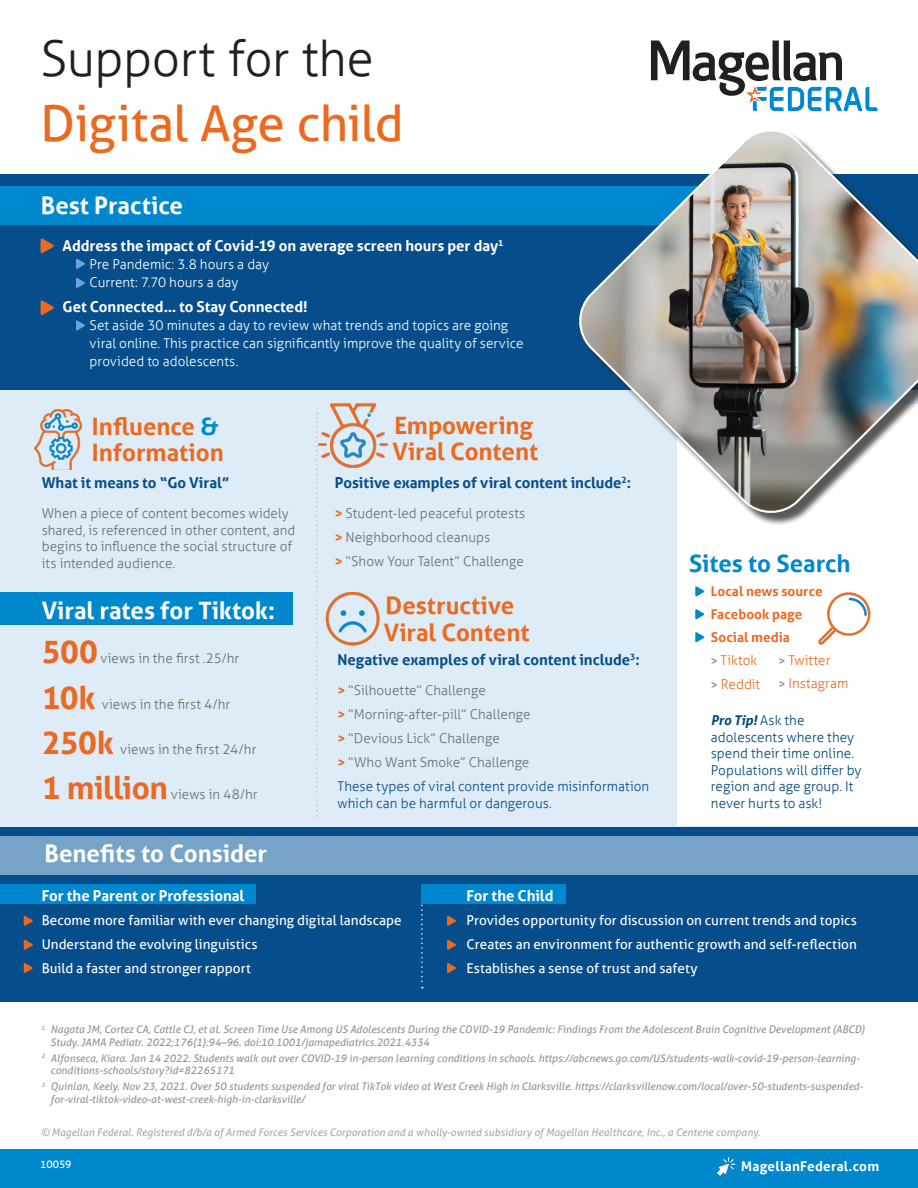
<style>
.page{position:relative;width:918px;height:1188px;background:#fff}
.page>*{position:absolute;margin:0;border:0;box-sizing:border-box;transform-origin:0 0}
.t1{font:49.5px/64.5px "Aller";letter-spacing:-.01em;color:#ec6a20}
.t2{font:700 31.5px "Aller";letter-spacing:-.015em;color:#eb6923}
.Page_Headers{font:700 24px "Aller";color:#ec6a20}
.Page_Headers-2{font:700 24px "Aller";letter-spacing:-.005em;color:#fff}
.Page_Headers-3{font:700 24px "Aller";letter-spacing:-.005em;color:#0088ce}
.t3{font:700 15px "Aller";letter-spacing:-.005em;color:#fff}
.t4{font:700 15px "Aller";letter-spacing:-.005em;color:#064e8b}
.t5{font:300 13.5px/16.5px "Aller";color:#6c6d70}
.t6{font:13.5px "Aller";color:#fff}
.t7{font:300 13.5px/18px "Aller";color:#fff}
.Page_Headers-4{font:300 13.5px/16.5px "Aller";color:#00497b}
.t8{font:300 13.5px/16.5px "Aller";color:#064e8b}
.Page_Headers-5{font:700 13.5px "Aller";letter-spacing:.005em;color:#eb6923}
.Page_Headers-6{font:300 13.5px "Aller";letter-spacing:.005em;color:#eb6923}
.Copyright{font:700 13.5px "Aller";letter-spacing:.02em;color:#fff}
.Copyright-2{font:italic 10.5px/12.6px "Aller";color:#939598}
.t9{font:10.5px "Aller";color:#fff}
.s1{font-weight:300;color:#231f20}
.s2{color:#0088ce}
.s3{font-weight:700;color:#ec6a20}
.s4{font-weight:700;font-size:12px;color:#989fa7}
.s5{font-weight:700;font-style:italic}
</style>
<div class="page">
<div style="left:0;top:385px;width:918px;height:458px;background:#deecf7"></div>
<div style="left:0;top:175px;width:918px;height:215px;background:#064e8b"></div>
<div style="left:0;top:186px;width:777px;height:39px;background:#0088cf"></div>
<div style="left:0;top:593px;width:292px;height:32px;background:#0088cf"></div>
<div style="left:0;top:827px;width:918px;height:174px;background:#064e8b"></div>
<div style="left:0;top:885px;width:255px;height:19px;background:#0088cf"></div>
<div style="left:0;top:836px;width:918px;height:39px;background:#77a3c7"></div>
<svg style="left:421px;top:904px;width:2px;height:84px"></svg>
<svg style="left:651px;top:40px;width:227px;height:71px"></svg>
<div style="left:421px;top:885px;width:144px;height:19px;background:#0088cf"></div>
<svg style="left:41px;top:238px;width:13px;height:16px"></svg>
<svg style="left:76px;top:259px;width:9px;height:10px"></svg>
<svg style="left:76px;top:320px;width:9px;height:11px"></svg>
<svg style="left:76px;top:278px;width:9px;height:10px"></svg>
<svg style="left:24px;top:916px;width:9px;height:10px"></svg>
<svg style="left:447px;top:916px;width:9px;height:10px"></svg>
<svg style="left:24px;top:940px;width:9px;height:10px"></svg>
<svg style="left:447px;top:940px;width:9px;height:10px"></svg>
<svg style="left:24px;top:963px;width:9px;height:10px"></svg>
<svg style="left:447px;top:963px;width:9px;height:10px"></svg>
<svg style="left:41px;top:300px;width:13px;height:15px"></svg>
<div style="left:0;top:1149px;width:918px;height:39px;background:#0088ce"></div>
<svg style="left:316px;top:413px;width:2px;height:404px"></svg>
<svg style="left:717px;top:1157px;width:18px;height:19px"></svg>
<img style="left:319px;top:404px;width:68px;height:64px">
<div style="left:677px;top:404px;width:241px;height:422px;background:#fff"></div>
<img style="left:35px;top:409px;width:47px;height:61px">
<img style="left:574px;top:131px;width:344px;height:388px">
<svg style="left:695px;top:586px;width:9px;height:11px"></svg>
<svg style="left:695px;top:609px;width:9px;height:11px"></svg>
<svg style="left:695px;top:632px;width:9px;height:11px"></svg>
<img style="left:325px;top:591px;width:55px;height:55px">
<img style="left:818px;top:592px;width:53px;height:53px">
<p class="t1" style="left:41px;top:27px;width:365px"><span class="s1">Support for the<br></span>Digital Age child</p>
<p class="Page_Headers-2" style="left:41px;top:191px;width:144px">Best Practice</p>
<p class="t3" style="left:63px;top:237px;width:442px">Address the impact of Covid-19 on average screen hours per day<sup>1</sup></p>
<p class="t7" style="left:90px;top:255px;width:181px">Pre Pandemic: 3.8 hours a day<br>Current: 7.70 hours a day</p>
<p class="t3" style="left:63px;top:297px;width:247px">Get Connected… to Stay Connected!</p>
<p class="t7" style="left:90px;top:316px;width:436px">Set aside 30 minutes a day to review what trends and topics are going viral online. This practice can significantly improve the quality of service provided to adolescents.</p>
<p class="Page_Headers" style="left:92px;top:411px;width:128px">Influence <span class="s2">&amp;</span></p>
<p class="Page_Headers" style="left:92px;top:438px;width:133px">Information</p>
<p class="t4" style="left:42px;top:474px;width:189px">What it means to “Go Viral”</p>
<p class="t5" style="left:42px;top:505px;width:255px">When a piece of content becomes widely shared, is referenced in other content, and begins to influence the social structure of its intended audience.</p>
<p class="Page_Headers-2" style="left:42px;top:596px;width:235px">Viral rates for Tiktok:</p>
<p class="t2" style="left:42px;top:633px;width:58px">500</p>
<p class="t5" style="left:101px;top:650px;width:140px">views in the first .25/hr</p>
<p class="t2" style="left:42px;top:678px;width:55px">10k</p>
<p class="t5" style="left:102px;top:696px;width:130px">views in the first 4/hr</p>
<p class="t2" style="left:42px;top:723px;width:74px">250k</p>
<p class="t5" style="left:120px;top:741px;width:138px">views in the first 24/hr</p>
<p class="t2" style="left:42px;top:769px;width:128px">1 million</p>
<p class="t5" style="left:171px;top:786px;width:88px">views in 48/hr</p>
<p class="Page_Headers-2" style="left:44px;top:839px;width:224px">Benefits to Consider</p>
<p class="Page_Headers" style="left:394px;top:410px;width:140px">Empowering</p>
<p class="Page_Headers" style="left:392px;top:437px;width:147px">Viral Content</p>
<p class="t4" style="left:335px;top:474px;width:298px">Positive examples of viral content include<sup>2</sup>:</p>
<p class="t5" style="left:335px;top:505px;width:192px"><span class="s3">&gt;</span> Student-led peaceful protests</p>
<p class="t5" style="left:335px;top:529px;width:157px"><span class="s3">&gt;</span> Neighborhood cleanups</p>
<p class="t5" style="left:335px;top:553px;width:190px"><span class="s3">&gt;</span> “Show Your Talent” Challenge</p>
<p class="Page_Headers" style="left:386px;top:591px;width:130px">Destructive</p>
<p class="Page_Headers" style="left:384px;top:617px;width:147px">Viral Content</p>
<p class="t4" style="left:337px;top:650px;width:304px">Negative examples of viral content include<sup>3</sup>:</p>
<p class="t5" style="left:337px;top:682px;width:150px"><span class="s3">&gt;</span> “Silhouette” Challenge</p>
<p class="t5" style="left:337px;top:706px;width:195px"><span class="s3">&gt;</span> “Morning-after-pill” Challenge</p>
<p class="t5" style="left:337px;top:730px;width:164px"><span class="s3">&gt;</span> “Devious Lick” Challenge</p>
<p class="t5" style="left:337px;top:754px;width:193px"><span class="s3">&gt;</span> “Who Want Smoke” Challenge</p>
<p class="t8" style="left:337px;top:778px;width:313px">These types of viral content provide misinformation which can be harmful or dangerous.</p>
<p class="Page_Headers-3" style="left:689px;top:548px;width:163px">Sites to Search</p>
<p class="Page_Headers-5" style="left:711px;top:583px;width:113px">Local news source</p>
<p class="Page_Headers-5" style="left:711px;top:606px;width:93px">Facebook page</p>
<p class="Page_Headers-5" style="left:711px;top:629px;width:81px">Social media</p>
<p class="Page_Headers-6" style="left:711px;top:653px;width:48px"><span class="s4">&gt;</span> Tiktok</p>
<p class="Page_Headers-6" style="left:711px;top:676px;width:51px"><span class="s4">&gt;</span> Reddit</p>
<p class="Page_Headers-4" style="left:711px;top:712px;width:152px"><span class="s5">Pro Tip!</span> Ask the adolescents where they spend their time online.<br>Populations will differ by region and age group. It never hurts to ask!</p>
<p class="Page_Headers-6" style="left:778px;top:652px;width:53px"><span class="s4">&gt;</span> Twitter</p>
<p class="Page_Headers-6" style="left:778px;top:675px;width:71px"><span class="s4">&gt;</span> Instagram</p>
<p class="t3" style="left:42px;top:887px;width:204px">For the Parent or Professional</p>
<p class="t6" style="left:42px;top:912px;width:361px">Become more familiar with ever changing digital landscape</p>
<p class="t6" style="left:42px;top:936px;width:217px">Understand the evolving linguistics</p>
<p class="t6" style="left:42px;top:960px;width:211px">Build a faster and stronger rapport</p>
<p class="t3" style="left:467px;top:887px;width:89px">For the Child</p>
<p class="t6" style="left:467px;top:912px;width:392px">Provides opportunity for discussion on current trends and topics</p>
<p class="t6" style="left:467px;top:936px;width:392px">Creates an environment for authentic growth and self-reflection</p>
<p class="t6" style="left:467px;top:960px;width:232px">Establishes a sense of trust and safety</p>
<p class="Copyright-2" style="left:51px;top:1023px;width:816px;text-indent:-9px"><sup>1</sup> Nagata JM, Cortez CA, Cattle CJ, et al. Screen Time Use Among US Adolescents During the COVID-19 Pandemic: Findings From the Adolescent Brain Cognitive Development (ABCD)<br>Study. JAMA Pediatr. 2022;176(1):94–96. doi:10.1001/jamapediatrics.2021.4334</p>
<p class="Copyright-2" style="left:51px;top:1052px;width:811px;text-indent:-9px"><sup>2</sup> Alfonseca, Kiara. Jan 14 2022. Students walk out over COVID-19 in-person learning conditions in schools. https://abcnews.go.com/US/students-walk-covid-19-person-learning&shy;conditions-schools/story?id=82265171</p>
<p class="Copyright-2" style="left:51px;top:1080px;width:814px;text-indent:-9px"><sup>3</sup> Quinlan, Keely. Nov 23, 2021. Over 50 students suspended for viral TikTok video at West Creek High in Clarksville. https://clarksvillenow.com/local/over-50-students-suspended&shy;for-viral-tiktok-video-at-west-creek-high-in-clarksville/</p>
<p class="Copyright-2" style="left:40px;top:1126px;width:722px">© Magellan Federal. Registered d/b/a of Armed Forces Services Corporation and a wholly-owned subsidiary of Magellan Healthcare, Inc., a Centene company.</p>
<p class="t9" style="left:40px;top:1158px;width:33px">10059</p>
<p class="Copyright" style="left:741px;top:1158px;width:140px">MagellanFederal.com</p>
</div>
